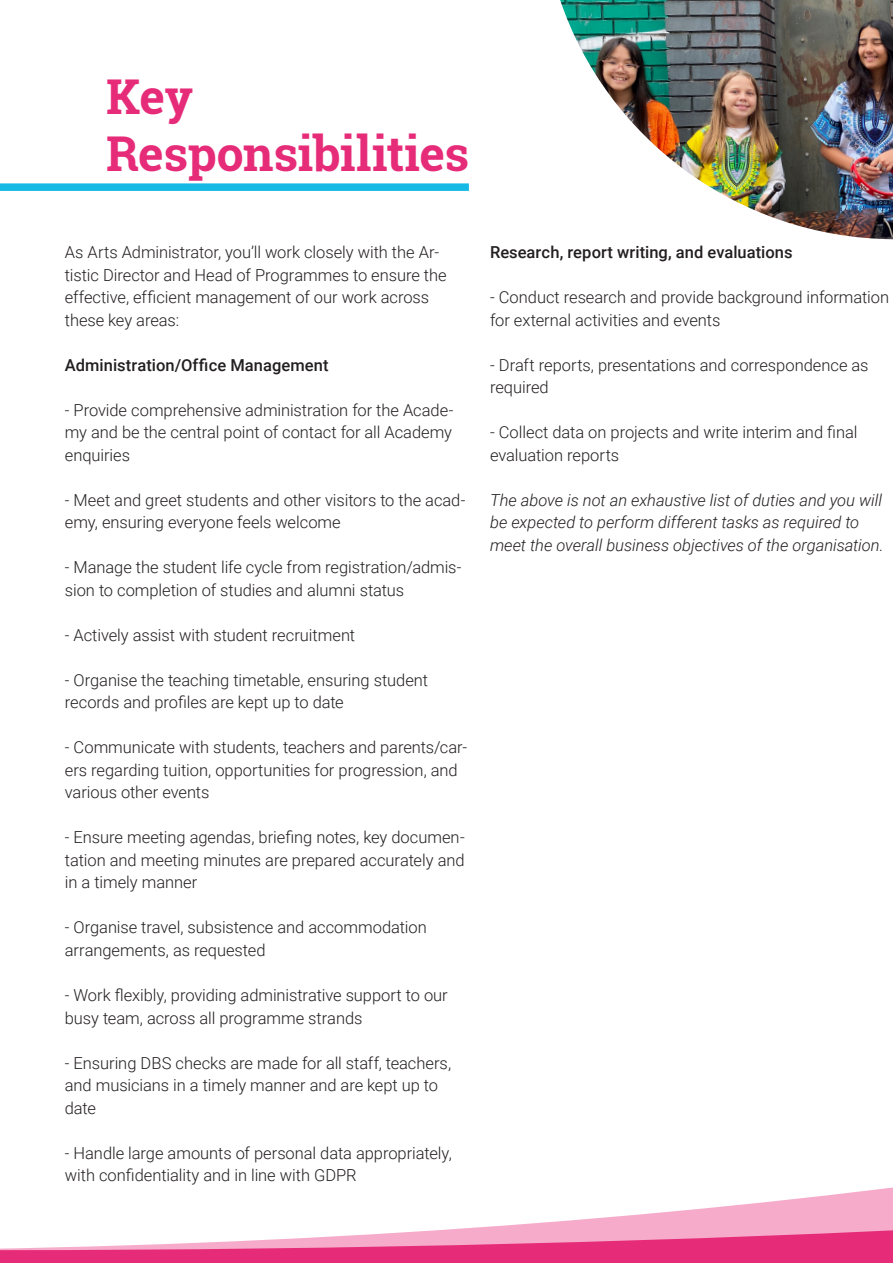
<style>
.page{position:relative;width:893px;height:1263px;background:#fff}
.page>*{position:absolute;margin:0;border:0;box-sizing:border-box;transform-origin:0 0}
.t1{font:700 48px/57.6px "Roboto Slab";letter-spacing:-.01em;color:#e62c79}
.t2{font:300 16.5px/22.5px "Roboto";letter-spacing:-.005em;color:#231f20}
.t3{font:italic 300 16.5px/22.5px "Roboto";letter-spacing:-.005em;color:#231f20}
.t4{font:500 16.5px "Roboto";letter-spacing:.005em;color:#231f20}
</style>
<div class="page">
<svg style="left:0;top:1187px;width:893px;height:76px"></svg>
<div style="left:0;top:183px;width:469px;height:8px;background:#14b9e6"></div>
<img style="left:560px;top:0;width:333px;height:239px">
<h1 class="t1" style="left:106px;top:67px;width:365px">Key<br>Responsibilities</h1>
<p class="t2" style="left:65px;top:241px;width:383px">As Arts Administrator, you’ll work closely with the Ar&shy;tistic Director and Head of Programmes to ensure the effective, efficient management of our work across these key areas:</p>
<p class="t4" style="left:65px;top:353px;width:265px">Administration/Office Management</p>
<p class="t2" style="left:65px;top:398px;width:390px;text-align:justify">- Provide comprehensive administration for the Acade&shy;my and be the central point of contact for all Academy enquiries</p>
<p class="t2" style="left:65px;top:488px;width:402px">- Meet and greet students and other visitors to the acad&shy;emy, ensuring everyone feels welcome</p>
<p class="t2" style="left:65px;top:556px;width:398px">- Manage the student life cycle from registration/admis&shy;sion to completion of studies and alumni status</p>
<p class="t2" style="left:65px;top:623px;width:292px">- Actively assist with student recruitment</p>
<p class="t2" style="left:65px;top:668px;width:365px">- Organise the teaching timetable, ensuring student records and profiles are kept up to date</p>
<p class="t2" style="left:65px;top:736px;width:404px">- Communicate with students, teachers and parents/car&shy;ers regarding tuition, opportunities for progression, and various other events</p>
<p class="t2" style="left:65px;top:826px;width:401px;text-align:justify">- Ensure meeting agendas, briefing notes, key documen&shy;tation and meeting minutes are prepared accurately and in a timely manner</p>
<p class="t2" style="left:65px;top:916px;width:364px">- Organise travel, subsistence and accommodation arrangements, as requested</p>
<p class="t2" style="left:65px;top:983px;width:384px">- Work flexibly, providing administrative support to our busy team, across all programme strands</p>
<p class="t2" style="left:65px;top:1051px;width:388px">- Ensuring DBS checks are made for all staff, teachers, and musicians in a timely manner and are kept up to date</p>
<p class="t2" style="left:65px;top:1141px;width:388px">- Handle large amounts of personal data appropriately, with confidentiality and in line with GDPR</p>
<p class="t4" style="left:490px;top:241px;width:304px">Research, report writing, and evaluations</p>
<p class="t2" style="left:490px;top:286px;width:401px">- Conduct research and provide background information for external activities and events</p>
<p class="t2" style="left:490px;top:353px;width:380px">- Draft reports, presentations and correspondence as required</p>
<p class="t2" style="left:490px;top:421px;width:369px">- Collect data on projects and write interim and final evaluation reports</p>
<p class="t3" style="left:490px;top:488px;width:395px">The above is not an exhaustive list of duties and you will be expected to perform different tasks as required to meet the overall business objectives of the organisation.</p>
</div>
